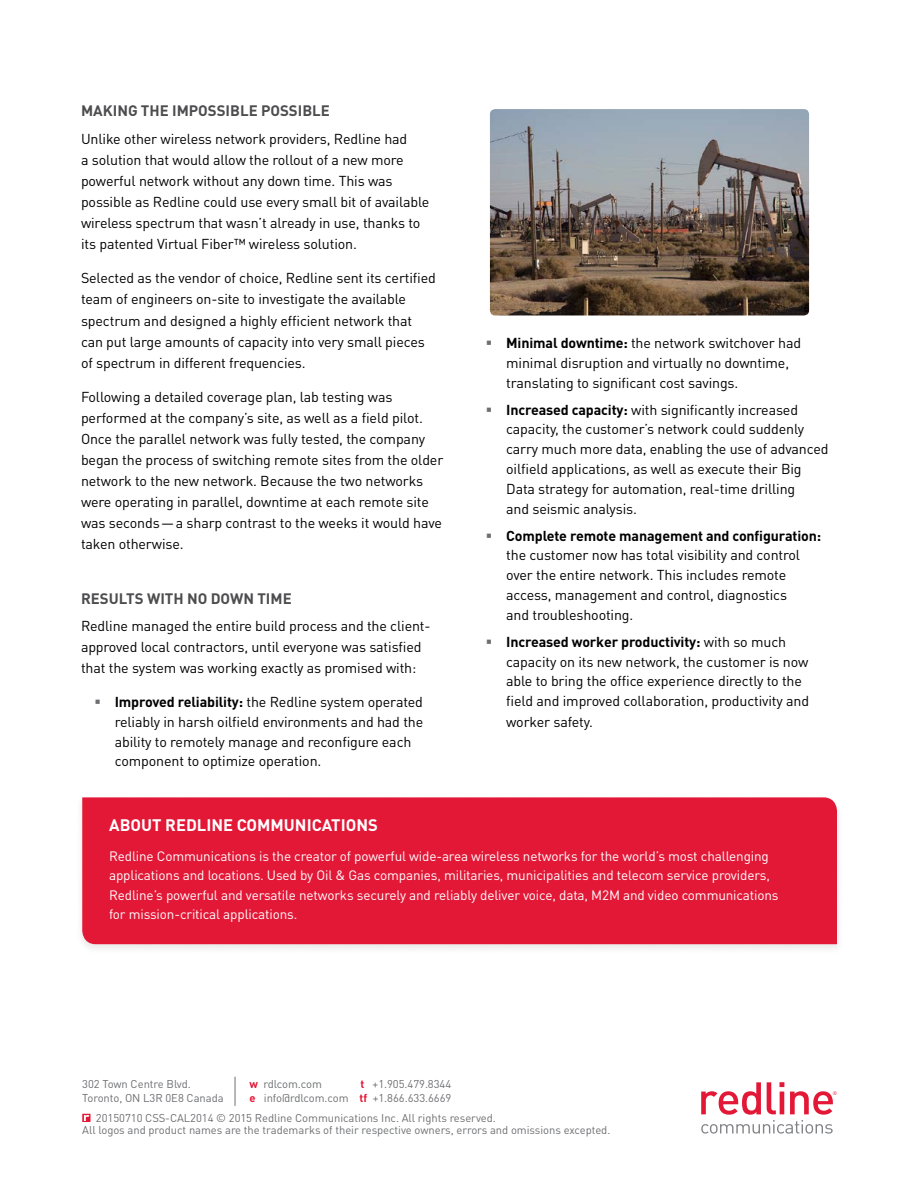
<style>
.page{position:relative;width:918px;height:1188px;background:#fff}
.page>*{position:absolute;margin:0;border:0;box-sizing:border-box;transform-origin:0 0}
.t1{font:700 16.5px "DIN Pro";color:#fff}
.t2{font:700 15px "DIN Pro";color:#4d4d4f}
.t3{font:14.25px/21px "DIN Pro";letter-spacing:-.01em;color:#000}
.t4{font:13.5px/19.5px "DIN Pro";letter-spacing:-.01em;color:#fff}
.t5{font:11.25px/13.5px "DIN Pro";letter-spacing:-.005em;color:#6d6e71}
.s1{color:#6d6e71}
.s2{font-weight:700}
.s3{font-weight:700;color:#e31837}
</style>
<div class="page">
<div style="left:75px;top:794px;width:769px;height:161px;background:#000;opacity:.08"></div>
<div style="left:82px;top:797px;width:755px;height:147px;background:#e31837"></div>
<svg style="left:235px;top:1077px;width:1px;height:29px"></svg>
<svg style="left:82px;top:1114px;width:9px;height:8px"></svg>
<svg style="left:84px;top:1115px;width:5px;height:6px"></svg>
<svg style="left:701px;top:1082px;width:136px;height:52px"></svg>
<img style="left:490px;top:109px;width:319px;height:206px">
<p class="t2" style="left:81px;top:101px;width:250px">MAKING THE IMPOSSIBLE POSSIBLE</p>
<p class="t3" style="left:81px;top:128px;width:350px">Unlike other wireless network providers, Redline had<br>a solution that would allow the rollout of a new more powerful network without any down time. This was possible as Redline could use every small bit of available wireless spectrum that wasn’t already in use, thanks to its patented Virtual Fiber™ wireless solution.</p>
<p class="t3" style="left:81px;top:268px;width:356px">Selected as the vendor of choice, Redline sent its certified team of engineers on-site to investigate the available spectrum and designed a highly efficient network that can put large amounts of capacity into very small pieces of spectrum in different frequencies.</p>
<p class="t3" style="left:81px;top:386px;width:364px">Following a detailed coverage plan, lab testing was performed at the company’s site, as well as a field pilot.<br>Once the parallel network was fully tested, the company began the process of switching remote sites from the older network to the new network. Because the two networks were operating in parallel, downtime at each remote site was seconds—a sharp contrast to the weeks it would have taken otherwise.</p>
<p class="t2" style="left:81px;top:588px;width:212px">RESULTS WITH NO DOWN TIME</p>
<p class="t3" style="left:81px;top:616px;width:351px">Redline managed the entire build process and the client&shy;approved local contractors, until everyone was satisfied that the system was working exactly as promised with:</p>
<p class="t3" style="left:115px;top:691px;width:310px;line-height:20px;text-indent:-20px"><span class="s1">▪</span> <span class="s2">Improved reliability:</span> the Redline system operated reliably in harsh oilfield environments and had the ability to remotely manage and reconfigure each component to optimize operation.</p>
<p class="t3" style="left:506px;top:333px;width:296px;line-height:20px;text-indent:-20px"><span class="s1">▪</span> <span class="s2">Minimal downtime:</span> the network switchover had minimal disruption and virtually no downtime, translating to significant cost savings.</p>
<p class="t3" style="left:506px;top:399px;width:324px;line-height:20px;text-indent:-20px"><span class="s1">▪</span> <span class="s2">Increased capacity:</span> with significantly increased capacity, the customer’s network could suddenly carry much more data, enabling the use of advanced oilfield applications, as well as execute their Big Data strategy for automation, real-time drilling<br>and seismic analysis.</p>
<p class="t3" style="left:506px;top:525px;width:317px;line-height:20px;text-indent:-20px"><span class="s1">▪</span> <span class="s2">Complete remote management and configuration: </span>the customer now has total visibility and control over the entire network. This includes remote access, management and control, diagnostics<br>and troubleshooting.</p>
<p class="t3" style="left:506px;top:631px;width:304px;line-height:20.1px;text-indent:-20px"><span class="s1">▪</span> <span class="s2">Increased worker productivity:</span> with so much capacity on its new network, the customer is now able to bring the office experience directly to the field and improved collaboration, productivity and worker safety.</p>
<p class="t1" style="left:109px;top:814px;width:270px">ABOUT REDLINE COMMUNICATIONS</p>
<p class="t4" style="left:109px;top:846px;width:671px">Redline Communications is the creator of powerful wide-area wireless networks for the world’s most challenging applications and locations. Used by Oil &amp; Gas companies, militaries, municipalities and telecom service providers, Redline’s powerful and versatile networks securely and reliably deliver voice, data, M2M and video communications for mission-critical applications.</p>
<p class="t5" style="left:82px;top:1077px;width:143px">302 Town Centre Blvd.<br>Toronto, ON L3R 0E8 Canada</p>
<p class="t5" style="left:250px;top:1077px;width:74px"><span class="s3">w</span> rdlcom.com</p>
<p class="t5" style="left:250px;top:1077px;width:203px;text-align:right"><span class="s3">t</span> +1.905.479.8344<br><span class="s3">e</span> info@rdlcom.com <span class="s3">tf</span> +1.866.633.6669</p>
<p class="t5" style="left:82px;top:1112px;width:530px;line-height:12px;text-indent:14px">20150710 CSS-CAL2014 © 2015 Redline Communications Inc. All rights reserved.<br>All logos and product names are the trademarks of their respective owners, errors and omissions excepted.</p>
</div>
